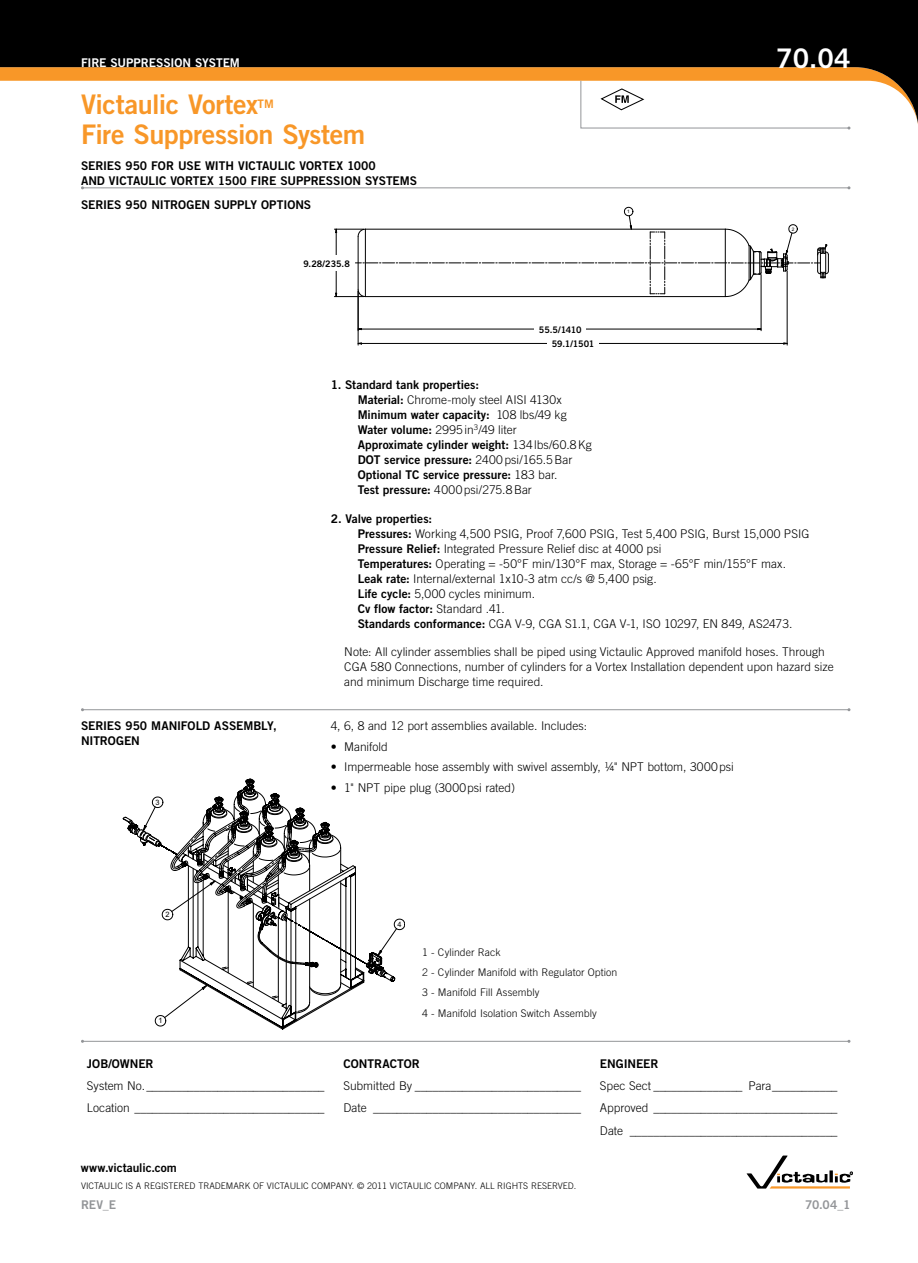
<style>
.page{position:relative;width:918px;height:1263px;background:#fff}
.page>*{position:absolute;margin:0;border:0;box-sizing:border-box;transform-origin:0 0}
.t1{font:27px "Trade Gothic LT Std Bd 2";letter-spacing:-.015em;color:#f89728}
.t2{font:27px "Trade Gothic LT Std Bd 2";color:#fff}
.t3{font:300 12px/15px "Trade Gothic LT Std";color:#000}
.t4{font:12px/15px "Trade Gothic LT Std Bd 2";color:#000}
.t5{font:12px "Trade Gothic LT Std Bd 2";letter-spacing:-.01em;color:#fff}
.t6{font:12px "Trade Gothic LT Std Bd 2";color:#939598}
.t7{font:11.7px "Trade Gothic LT Std Bd 2";color:#f89728}
.t8{font:300 10.5px/20.4px "Trade Gothic LT Std";letter-spacing:.01em;color:#000}
.t9{font:300 9px "Trade Gothic LT Std";color:#000}
.t10{font:9px/13.8px "Trade Gothic LT Std Bd 2";letter-spacing:-.015em;color:#000}
.t11{font:7.35px "Arial";color:#000}
.t12{font:4.8px "Arial";color:#000}
.s1{font-family:"Trade Gothic LT Std Bd 2";font-weight:400}
.s2{font-family:"Trade Gothic LT Std";font-weight:300}
</style>
<div class="page">
<hr style="left:82px;top:709px;width:767px;height:1px;background:#939598">
<hr style="left:82px;top:187px;width:767px;height:1px;background:#939598">
<svg style="left:122px;top:778px;width:283px;height:251px"></svg>
<hr style="left:761px;top:274px;width:1px;height:57px;background:#000">
<hr style="left:358px;top:329px;width:192px;height:1px;background:#000">
<hr style="left:569px;top:329px;width:192px;height:1px;background:#000">
<hr style="left:358px;top:291px;width:1px;height:54px;background:#000">
<hr style="left:787px;top:271px;width:1px;height:74px;background:#000">
<hr style="left:358px;top:343px;width:205px;height:1px;background:#000">
<hr style="left:582px;top:343px;width:205px;height:1px;background:#000">
<hr style="left:334px;top:296px;width:30px;height:1px;background:#000">
<hr style="left:334px;top:229px;width:30px;height:1px;background:#000">
<svg style="left:335px;top:271px;width:2px;height:27px"></svg>
<svg style="left:335px;top:228px;width:2px;height:27px"></svg>
<svg style="left:355px;top:207px;width:474px;height:90px"></svg>
<div style="left:534px;top:322px;width:52px;height:15px;background:#fff"></div>
<div style="left:547px;top:336px;width:52px;height:15px;background:#fff"></div>
<svg style="left:0;top:0;width:918px;height:130px;fill:#000"></svg>
<svg style="left:747px;top:1155px;width:106px;height:33px"></svg>
<hr style="left:82px;top:1040px;width:767px;height:1px;background:#939598">
<svg style="left:580px;top:80px;width:270px;height:49px"></svg>
<p class="t5" style="left:81px;top:55px;width:54px">Fire Suppr</p>
<p class="t5" style="left:149px;top:55px;width:91px">ession System</p>
<h1 class="t2" style="left:776px;top:42px;width:76px">70.04</h1>
<h1 class="t1" style="left:81px;top:87px;width:179px">Victaulic Vortex</h1>
<p class="t7" style="left:258px;top:96px;width:18px">TM</p>
<h1 class="t1" style="left:81px;top:117px;width:286px">Fire Suppression System</h1>
<p class="t4" style="left:81px;top:158px;width:338px">Series 950 FOR USE WITH VICTAU LIC VORTEX 1000<br>and VICTAU LIC VORTEX 1500 FI RE SU PPRESSION SYSTEMS</p>
<p class="t4" style="left:81px;top:196px;width:91px">Series 950 N itro</p>
<p class="t4" style="left:186px;top:196px;width:124px">gen Supply Options</p>
<p class="t10" style="left:303px;top:256px;width:48px">9.28/235.8</p>
<p class="t12" style="left:627px;top:208px;width:4px">1</p>
<p class="t10" style="left:552px;top:323px;width:44px;text-indent:-13px">55.5/1410<br>59.1/1501</p>
<p class="t12" style="left:792px;top:226px;width:4px">2</p>
<p class="t4" style="left:81px;top:718px;width:115px">Series 950 Manifold</p>
<p class="t4" style="left:214px;top:718px;width:64px">Assembly,</p>
<p class="t4" style="left:81px;top:733px;width:21px">Nitro</p>
<p class="t4" style="left:116px;top:733px;width:25px">gen</p>
<p class="t11" style="left:156px;top:798px;width:6px">3</p>
<p class="t11" style="left:165px;top:910px;width:6px">2</p>
<p class="t11" style="left:158px;top:1016px;width:6px">1</p>
<p class="t4" style="left:331px;top:377px;width:150px">1. Standard tank properties:</p>
<p class="t3" style="left:358px;top:392px;width:206px"><span class="s1">Material:</span> Chrome-moly steel AISI 4130x</p>
<p class="t4" style="left:358px;top:407px;width:211px">Minimum water capacity: <span class="s2">108 lbs/49 kg</span></p>
<p class="t3" style="left:358px;top:422px;width:161px"><span class="s1">Water volume:</span> 2995in<sup>3</sup>/49 liter</p>
<p class="t4" style="left:358px;top:437px;width:236px">Approximate cylinder weight: <span class="s2">134lbs/60.8Kg<br></span>DOT service pressure: <span class="s2">2400psi/165.5Bar<br></span>Optional TC service pressure: <span class="s2">183 bar.</span></p>
<p class="t3" style="left:358px;top:482px;width:176px"><span class="s1">Test pressure:</span> 4000psi/275.8Bar</p>
<p class="t4" style="left:331px;top:510px;width:103px">2. Valve properties:</p>
<p class="t3" style="left:358px;top:525px;width:453px"><span class="s1">Pressures:</span> Working 4,500 PSIG, Proof 7,600 PSIG, Test 5,400 PSIG, Burst 15,000 PSIG <span class="s1">Pressure Relief:</span> Integrated Pressure Relief disc at 4000 psi<br><span class="s1">Temperatures:</span> Operating = -50°F min/130°F max, Storage = -65°F min/155°F max.<br><span class="s1">Leak rate:</span> Internal/external 1x10-3 atm cc/s @ 5,400 psig.<br><span class="s1">Life cycle:</span> 5,000 cycles minimum.</p>
<p class="t4" style="left:358px;top:600px;width:149px">Cv flow factor: <span class="s2">Standard .41.</span></p>
<p class="t3" style="left:358px;top:615px;width:436px"><span class="s1">Standards conformance:</span> CGA V-9, CGA S1.1, CGA V-1, ISO 10297, EN 849, AS2473.</p>
<p class="t3" style="left:344px;top:644px;width:491px">Note: All cylinder assemblies shall be piped using Victaulic Approved manifold hoses. Through<br>CGA 580 Connections, number of cylinders for a Vortex Installation dependent upon hazard size and minimum Discharge time required.</p>
<p class="t3" style="left:331px;top:718px;width:258px">4, 6, 8 and 12 port assemblies available. Includes:</p>
<p class="t3" style="left:331px;top:738px;width:59px">• Manifold</p>
<p class="t3" style="left:331px;top:759px;width:405px">• Impermeable hose assembly with swivel assembly, 1/4" NPT bottom, 3000psi</p>
<p class="t3" style="left:331px;top:779px;width:186px">• 1" NPT pipe plug (3000psi rated)</p>
<p class="t11" style="left:397px;top:920px;width:6px">4</p>
<p class="t8" style="left:422px;top:941px;width:197px">1 - Cylinder Rack<br>2 - Cylinder Manifold with Regulator Option<br>3 - Manifold Fill Assembly<br>4 - Manifold Isolation Switch Assembly</p>
<p class="t4" style="left:87px;top:1055px;width:68px">JOB/OWNER</p>
<p class="t4" style="left:343px;top:1055px;width:78px">CONTRACTOR</p>
<p class="t4" style="left:600px;top:1055px;width:9px">ENGINEE</p>
<p class="t4" style="left:651px;top:1055px;width:10px">R</p>
<p class="t3" style="left:87px;top:1077px;width:239px">System No.______________________________</p>
<p class="t3" style="left:343px;top:1077px;width:239px">Submitted By ____________________________</p>
<p class="t3" style="left:600px;top:1077px;width:239px">Spec Sect _______________ Para___________</p>
<p class="t3" style="left:87px;top:1100px;width:239px">Location ________________________________</p>
<p class="t3" style="left:343px;top:1100px;width:239px">Date ___________________________________</p>
<p class="t3" style="left:600px;top:1096px;width:239px;line-height:22.6px">Approved _______________________________<br>Date ___________________________________</p>
<p class="t4" style="left:81px;top:1159px;width:97px">www.victaulic.com</p>
<p class="t9" style="left:81px;top:1179px;width:497px">VICTAULIC IS A REGISTERED TRADEMARK OF VICTAULIC COMPANY. © 2011 VICTAULIC COMPANY. ALL RIGHTS RESERVED.</p>
<p class="t6" style="left:81px;top:1197px;width:35px">REV_E</p>
<p class="t6" style="left:805px;top:1197px;width:47px">70.04_1</p>
</div>
